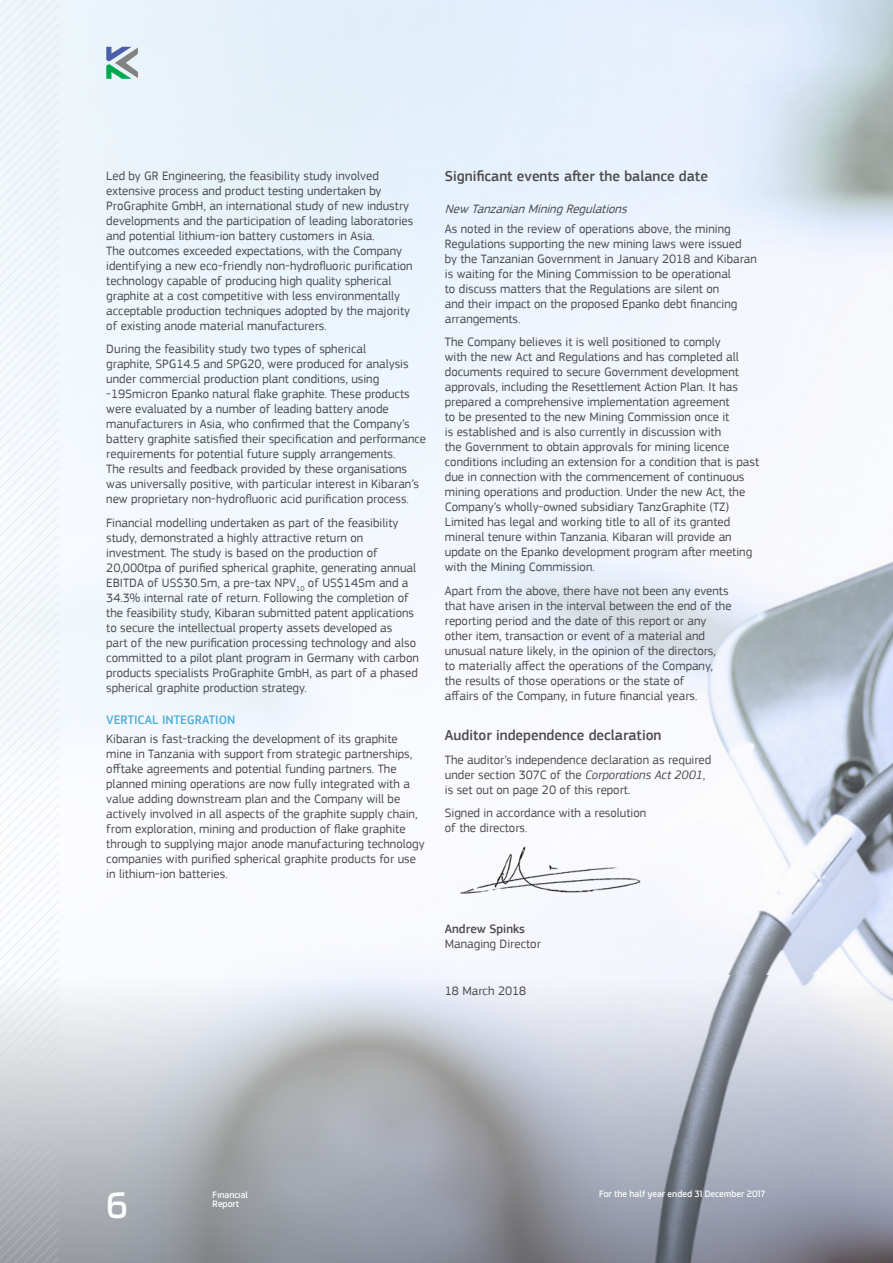
<style>
.page{position:relative;width:893px;height:1263px;background:#fff}
.page>*{position:absolute;margin:0;border:0;box-sizing:border-box;transform-origin:0 0}
.t1{font:36px "Systopie";color:#fff}
.t2{font:500 15px "PF Square Sans Pro";color:#4d4d4f}
.t3{font:12.75px/15px "PF Square Sans Pro";color:#4d4d4f}
.t4{font:italic 12.75px "PF Square Sans Pro";color:#4d4d4f}
.t5{font:500 12.75px "PF Square Sans Pro";color:#4daedb}
.t6{font:500 12.75px "PF Square Sans Pro";color:#4d4d4f}
.t7{font:9px/9px "Systopie";color:#fff}
.s1{font-style:italic}
</style>
<div class="page">
<img style="left:58px;top:0;width:835px;height:976px">
<svg style="left:58px;top:976px;width:835px;height:287px;background:#b3b7c0"></svg>
<img style="left:459px;top:842px;width:190px;height:64px">
<svg style="left:0;top:0;width:58px;height:1263px"></svg>
<svg style="left:106px;top:47px;width:32px;height:32px"></svg>
<p class="t3" style="left:106px;top:168px;width:309px">Led by GR Engineering, the feasibility study involved extensive process and product testing undertaken by ProGraphite GmbH, an international study of new industry developments and the participation of leading laboratories and potential lithium-ion battery customers in Asia.<br>The outcomes exceeded expectations, with the Company identifying a new eco-friendly non-hydrofluoric purification technology capable of producing high quality spherical graphite at a cost competitive with less environmentally acceptable production techniques adopted by the majority of existing anode material manufacturers.</p>
<p class="t3" style="left:106px;top:341px;width:321px">During the feasibility study two types of spherical<br>graphite, SPG14.5 and SPG20, were produced for analysis under commercial production plant conditions, using -195micron Epanko natural flake graphite. These products were evaluated by a number of leading battery anode manufacturers in Asia, who confirmed that the Company’s battery graphite satisfied their specification and performance requirements for potential future supply arrangements.<br>The results and feedback provided by these organisations was universally positive, with particular interest in Kibaran’s new proprietary non-hydrofluoric acid purification process.</p>
<p class="t3" style="left:106px;top:515px;width:314px">Financial modelling undertaken as part of the feasibility study, demonstrated a highly attractive return on investment. The study is based on the production of 20,000tpa of purified spherical graphite, generating annual EBITDA of US$30.5m, a pre-tax NPV<sub>10</sub> of US$145m and a 34.3% internal rate of return. Following the completion of the feasibility study, Kibaran submitted patent applications to secure the intellectual property assets developed as<br>part of the new purification processing technology and also committed to a pilot plant program in Germany with carbon products specialists ProGraphite GmbH, as part of a phased spherical graphite production strategy.</p>
<p class="t5" style="left:106px;top:712px;width:131px">VERTICAL INTEGRATION</p>
<p class="t3" style="left:106px;top:731px;width:320px">Kibaran is fast-tracking the development of its graphite mine in Tanzania with support from strategic partnerships, offtake agreements and potential funding partners. The planned mining operations are now fully integrated with a value adding downstream plan and the Company will be actively involved in all aspects of the graphite supply chain, from exploration, mining and production of flake graphite through to supplying major anode manufacturing technology companies with purified spherical graphite products for use in lithium-ion batteries.</p>
<p class="t2" style="left:445px;top:168px;width:265px">Significant events after the balance date</p>
<p class="t4" style="left:445px;top:202px;width:187px">New TanzanianMiningRegulations</p>
<p class="t3" style="left:445px;top:221px;width:314px">As noted in the review of operations above, the mining Regulations supporting the new mining laws were issued<br>by the Tanzanian Government in January 2018 and Kibaran is waiting for the Mining Commission to be operational<br>to discuss matters that the Regulations are silent on<br>and their impact on the proposed Epanko debt financing arrangements.</p>
<p class="t3" style="left:445px;top:334px;width:316px">The Company believes it is well positioned to comply<br>with the new Act and Regulations and has completed all documents required to secure Government development approvals, including the Resettlement Action Plan. It has prepared a comprehensive implementation agreement<br>to be presented to the new Mining Commission once it<br>is established and is also currently in discussion with<br>the Government to obtain approvals for mining licence conditions including an extension for a condition that is past due in connection with the commencement of continuous mining operations and production. Under the new Act, the Company’s wholly-owned subsidiary TanzGraphite (TZ)<br>Limited has legal and working title to all of its granted mineral tenure within Tanzania. Kibaran will provide an update on the Epanko development program after meeting with the Mining Commission.</p>
<p class="t3" style="left:445px;top:583px;width:288px">Apart from the above, there have not been any events that have arisen in the interval between the end of the reporting period and the date of this report or any other item, transaction or event of a material and unusual nature likely, in the opinion of the directors,<br>to materially affect the operations of the Company, the results of those operations or the state of<br>affairs of the Company, in future financial years.</p>
<p class="t2" style="left:445px;top:726px;width:218px">Auditor independence declaration</p>
<p class="t3" style="left:445px;top:752px;width:268px">The auditor’s independence declaration as required under section 307C of the <span class="s1">Corporations Act 2001</span>, is set out on page 20 of this report.</p>
<p class="t3" style="left:445px;top:805px;width:203px">Signed in accordance with a resolution of the directors.</p>
<p class="t6" style="left:445px;top:921px;width:82px">Andrew Spinks</p>
<p class="t3" style="left:445px;top:936px;width:97px">Managing Director</p>
<p class="t3" style="left:445px;top:983px;width:83px">18 March 2018</p>
<h1 class="t1" style="left:106px;top:1182px;width:23px">6</h1>
<p class="t7" style="left:213px;top:1189px;width:37px">Financial<br>Report</p>
<p class="t7" style="left:599px;top:1189px;width:168px">For the half year ended 31 December 2017</p>
</div>
